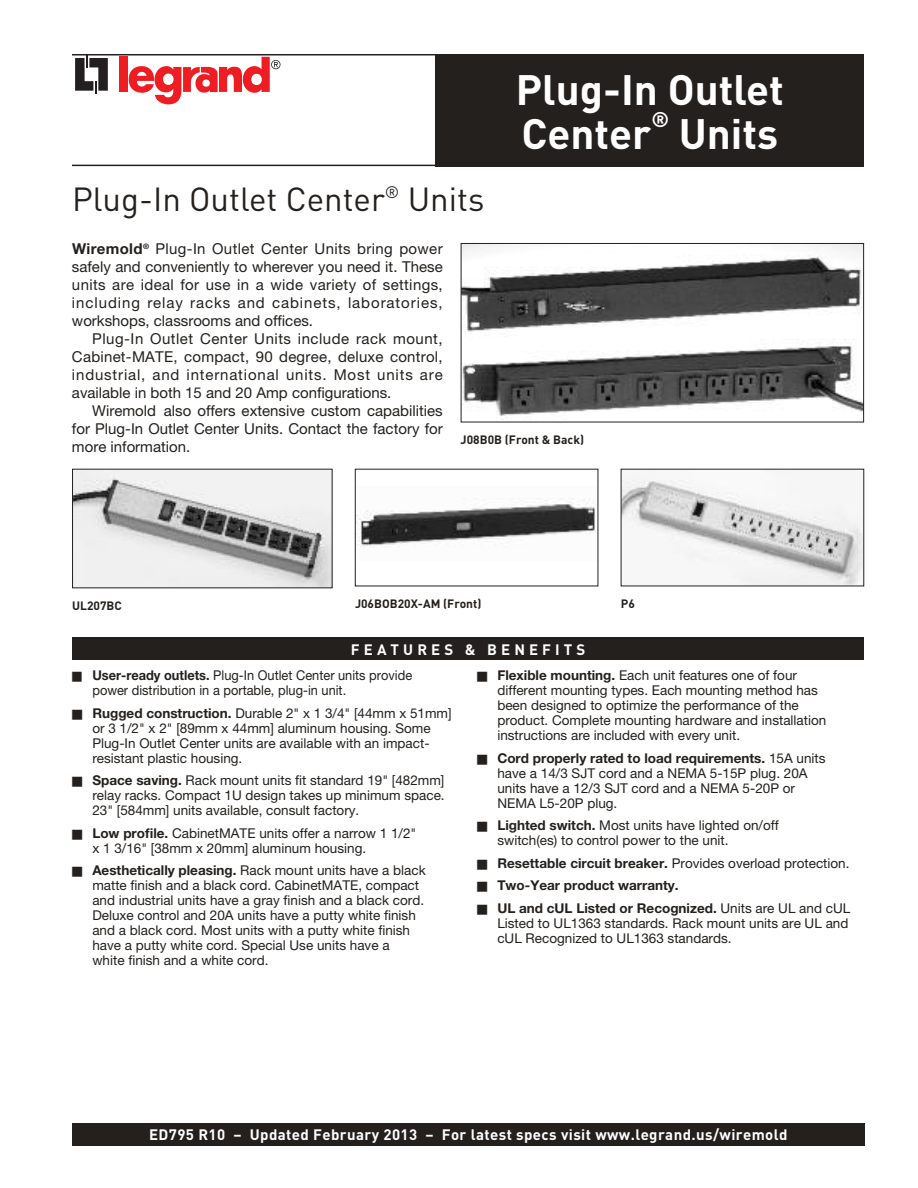
<style>
.page{position:relative;width:918px;height:1188px;background:#fff}
.page>*{position:absolute;margin:0;border:0;box-sizing:border-box;transform-origin:0 0}
.t1{font:700 42px/43.5px "DIN Pro";color:#fff}
.t2{font:33px "DIN";color:#23201d}
.t3{font:700 21px "DIN Pro";color:#fff}
.t4{font:15px/18px "Helvetica Neue";color:#23201d;text-align:justify}
.t5{font:700 15px "DIN Pro";letter-spacing:.025em;color:#fff}
.t6{font:700 15px "DIN Pro";letter-spacing:.27em;color:#fff}
.t7{font:13.5px/15px "Helvetica Neue";color:#23201d}
.t8{font:13.5px/15px "Helvetica Neue";color:#23201d;scale:.95 1}
.t9{font:700 13.5px "Helvetica Neue";color:#23201d}
.t10{font:700 12px "DIN Pro";color:#23201d}
.s1{font-weight:700}
</style>
<div class="page">
<div style="left:72px;top:637px;width:792px;height:23px;background:#23201d"></div>
<div style="left:72px;top:1123px;width:792px;height:22px;background:#23201d"></div>
<hr style="left:72px;top:54px;width:792px;height:2px;background:#23201d">
<hr style="left:72px;top:165px;width:792px;height:1px;background:#23201d">
<div style="left:436px;top:54px;width:428px;height:112px;background:#23201d"></div>
<img style="left:463px;top:245px;width:399px;height:175px">
<div style="left:461px;top:243px;width:403px;height:179px;border:1px solid #23201d"></div>
<img style="left:74px;top:471px;width:257px;height:115px">
<img style="left:357px;top:499px;width:239px;height:48px">
<img style="left:623px;top:479px;width:239px;height:105px">
<div style="left:120px;top:57px;width:8px;height:35px;background:#ee1d23"></div>
<svg style="left:129px;top:57px;width:151px;height:47px"></svg>
<svg style="left:75px;top:55px;width:33px;height:38px"></svg>
<h2 class="t2" style="left:72px;top:179px;width:414px">Plug-In Outlet Center<sup>®</sup> Units</h2>
<h1 class="t1" style="left:516px;top:72px;width:270px">Plug-In Outlet<br>Center</h1>
<h3 class="t3" style="left:651px;top:112px;width:19px">®</h3>
<h1 class="t1" style="left:679px;top:116px;width:101px">Units</h1>
<p class="t4" style="left:72px;top:241px;width:372px"><span class="s1">Wiremold</span><sup>®</sup> Plug-In Outlet Center Units bring power safely and conveniently to wherever you need it. These units are ideal for use in a wide variety of settings, including relay racks and cabinets, laboratories, workshops, classrooms and offices.</p>
<p class="t4" style="left:72px;top:331px;width:372px;text-indent:20px">Plug-In Outlet Center Units include rack mount, Cabinet-MATE, compact, 90 degree, deluxe control, industrial, and international units. Most units are available in both 15 and 20 Amp configurations.</p>
<p class="t4" style="left:72px;top:403px;width:372px;text-indent:20px">Wiremold also offers extensive custom capabilities for Plug-In Outlet Center Units. Contact the factory for more information.</p>
<p class="t10" style="left:461px;top:435px;width:125px">J08B0B (Front &amp; Back)</p>
<p class="t10" style="left:72px;top:601px;width:51px">UL207BC</p>
<p class="t10" style="left:355px;top:599px;width:128px">J06BOB20X-AM (Front)</p>
<p class="t10" style="left:621px;top:600px;width:16px">P6</p>
<p class="t6" style="left:351px;top:644px;width:236px">FEATURES &amp; BENEFITS</p>
<p class="t8" style="left:92px;top:669px;width:338px;text-indent:-20px">■ <span class="s1">User-ready outlets.</span> Plug-In Outlet Center units provide power distribution in a portable, plug-in unit.</p>
<p class="t7" style="left:92px;top:707px;width:361px;text-indent:-20px">■ <span class="s1">Rugged construction.</span> Durable 2" x 1 3/4" [44mm x 51mm] or 3 1/2" x 2" [89mm x 44mm] aluminum housing. Some Plug-In Outlet Center units are available with an impact&shy;resistant plastic housing.</p>
<p class="t7" style="left:92px;top:774px;width:354px;text-align:justify;text-indent:-20px">■ <span class="s1">Space saving.</span> Rack mount units fit standard 19" [482mm] relay racks. Compact 1U design takes up minimum space.<br>23" [584mm] units available, consult factory.</p>
<p class="t7" style="left:92px;top:827px;width:325px;text-indent:-20px">■ <span class="s1">Low profile.</span> CabinetMATE units offer a narrow 1 1/2" x 1 3/16" [38mm x 20mm] aluminum housing.</p>
<p class="t7" style="left:92px;top:864px;width:335px;text-indent:-20px">■ <span class="s1">Aesthetically pleasing.</span> Rack mount units have a black matte finish and a black cord. CabinetMATE, compact and industrial units have a gray finish and a black cord.<br>Deluxe control and 20A units have a putty white finish and a black cord. Most units with a putty white finish have a putty white cord. Special Use units have a<br>white finish and a white cord.</p>
<p class="t7" style="left:497px;top:669px;width:330px;text-indent:-20px">■ <span class="s1">Flexible mounting.</span> Each unit features one of four different mounting types. Each mounting method has been designed to optimize the performance of the product. Complete mounting hardware and installation instructions are included with every unit.</p>
<p class="t7" style="left:497px;top:752px;width:330px;text-indent:-20px">■ <span class="s1">Cord properly rated to load requirements.</span> 15A units have a 14/3 SJT cord and a NEMA 5-15P plug. 20A units have a 12/3 SJT cord and a NEMA 5-20P or NEMA L5-20P plug.</p>
<p class="t7" style="left:497px;top:819px;width:283px;text-indent:-20px">■ <span class="s1">Lighted switch.</span> Most units have lighted on/off switch(es) to control power to the unit.</p>
<p class="t7" style="left:477px;top:857px;width:374px">■ <span class="s1">Resettable circuit breaker.</span> Provides overload protection.</p>
<p class="t9" style="left:477px;top:881px;width:203px">■ Two-Year product warranty.</p>
<p class="t7" style="left:497px;top:902px;width:354px;text-indent:-20px">■ <span class="s1">UL and cUL Listed or Recognized.</span> Units are UL and cUL<br>Listed to UL1363 standards. Rack mount units are UL and cUL Recognized to UL1363 standards.</p>
<p class="t5" style="left:149px;top:1129px;width:640px">ED795 R10 – Updated February 2013 – For latest specs visit www.legrand.us/wiremold</p>
</div>
